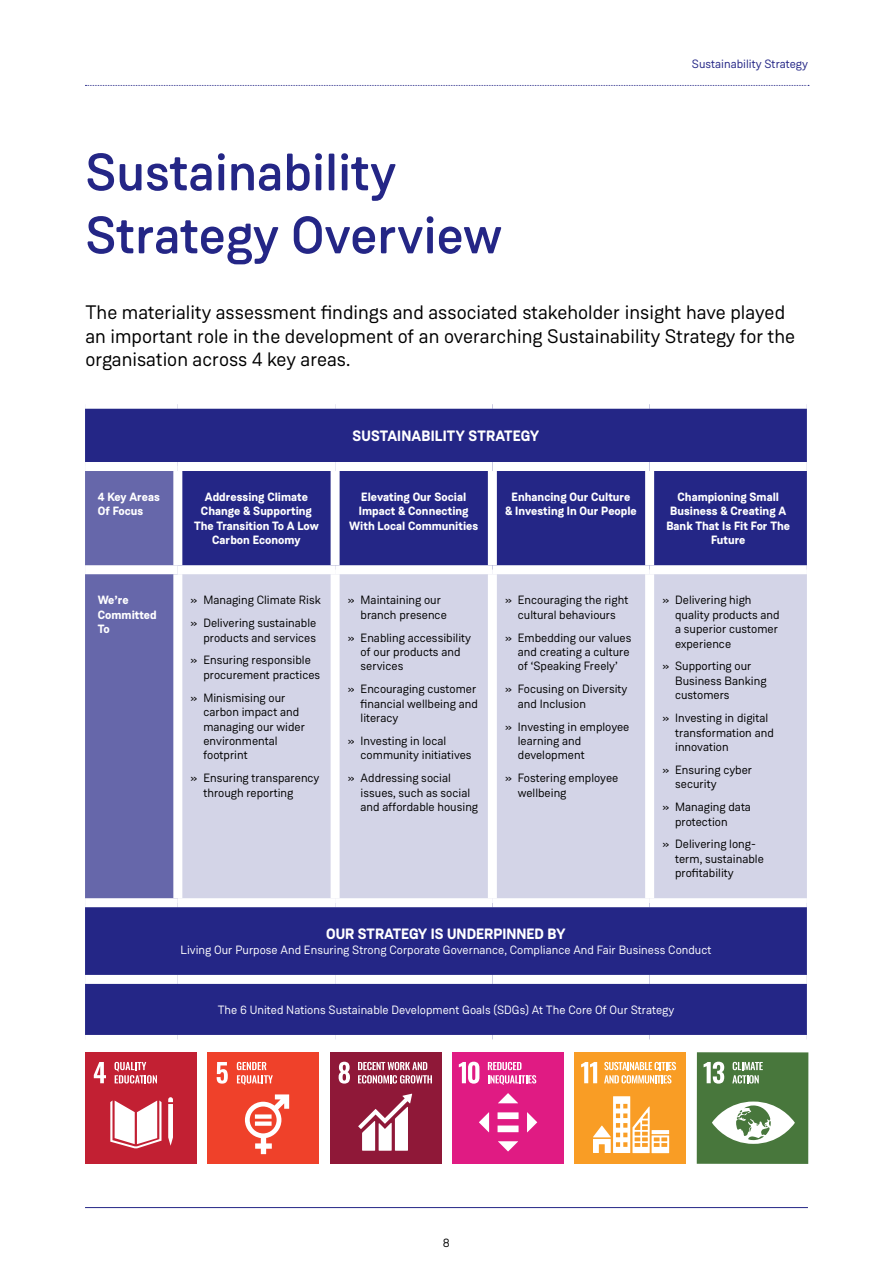
<style>
.page{position:relative;width:893px;height:1263px;background:#fff}
.page>*{position:absolute;margin:0;border:0;box-sizing:border-box;transform-origin:0 0}
.t1{font:500 52.5px/63px "Weissenhof Grotesk";color:#242686}
.t2{font:19.5px/23.4px "Weissenhof Grotesk";color:#000}
.t3{font:700 15px "Weissenhof Grotesk";color:#fff}
.t4{font:12px/14.4px "Weissenhof Grotesk";color:#000}
.t5{font:700 12px/14.4px "Weissenhof Grotesk";color:#fff;text-align:center}
.t6{font:12px "Weissenhof Grotesk";color:#fff}
.t7{font:12px "Weissenhof Grotesk";color:#242686}
</style>
<div class="page">
<hr style="left:85px;top:1207px;width:723px;height:1px;background:#242686">
<svg style="left:85px;top:85px;width:724px;height:1px"></svg>
<div style="left:85px;top:409px;width:722px;height:626px;background:#242686"></div>
<div style="left:85px;top:471px;width:88px;height:427px;background:#6667aa"></div>
<div style="left:182px;top:574px;width:625px;height:324px;background:#d3d4e7"></div>
<div style="left:85px;top:462px;width:93px;height:9px;background:#fff"></div>
<div style="left:178px;top:462px;width:157px;height:9px;background:#fff"></div>
<div style="left:173px;top:471px;width:9px;height:94px;background:#fff"></div>
<div style="left:335px;top:462px;width:157px;height:9px;background:#fff"></div>
<div style="left:331px;top:471px;width:9px;height:94px;background:#fff"></div>
<div style="left:492px;top:462px;width:158px;height:9px;background:#fff"></div>
<div style="left:488px;top:471px;width:9px;height:94px;background:#fff"></div>
<div style="left:650px;top:462px;width:157px;height:9px;background:#fff"></div>
<div style="left:645px;top:471px;width:9px;height:94px;background:#fff"></div>
<div style="left:85px;top:565px;width:93px;height:9px;background:#fff"></div>
<div style="left:178px;top:565px;width:157px;height:9px;background:#fff"></div>
<div style="left:173px;top:574px;width:9px;height:324px;background:#fff"></div>
<div style="left:335px;top:565px;width:157px;height:9px;background:#fff"></div>
<div style="left:331px;top:574px;width:9px;height:324px;background:#fff"></div>
<div style="left:492px;top:565px;width:158px;height:9px;background:#fff"></div>
<div style="left:488px;top:574px;width:9px;height:324px;background:#fff"></div>
<div style="left:650px;top:565px;width:157px;height:9px;background:#fff"></div>
<div style="left:645px;top:574px;width:9px;height:324px;background:#fff"></div>
<div style="left:85px;top:898px;width:93px;height:9px;background:#fff"></div>
<div style="left:178px;top:898px;width:157px;height:9px;background:#fff"></div>
<div style="left:335px;top:898px;width:157px;height:9px;background:#fff"></div>
<div style="left:492px;top:898px;width:158px;height:9px;background:#fff"></div>
<div style="left:650px;top:898px;width:157px;height:9px;background:#fff"></div>
<div style="left:85px;top:975px;width:93px;height:9px;background:#fff"></div>
<div style="left:178px;top:975px;width:157px;height:9px;background:#fff"></div>
<div style="left:335px;top:975px;width:157px;height:9px;background:#fff"></div>
<div style="left:492px;top:975px;width:158px;height:9px;background:#fff"></div>
<div style="left:650px;top:975px;width:157px;height:9px;background:#fff"></div>
<div style="left:85px;top:1052px;width:112px;height:112px;background:#c22033"></div>
<svg style="left:94px;top:1062px;width:12px;height:21px"></svg>
<svg style="left:114px;top:1062px;width:43px;height:21px"></svg>
<svg style="left:110px;top:1100px;width:52px;height:48px"></svg>
<svg style="left:168px;top:1097px;width:5px;height:49px"></svg>
<div style="left:208px;top:1052px;width:111px;height:112px;background:#ef412a"></div>
<svg style="left:217px;top:1062px;width:11px;height:21px"></svg>
<svg style="left:237px;top:1062px;width:36px;height:23px"></svg>
<svg style="left:245px;top:1094px;width:44px;height:60px"></svg>
<div style="left:255px;top:1114px;width:17px;height:5px;background:#fff"></div>
<div style="left:255px;top:1121px;width:17px;height:5px;background:#fff"></div>
<div style="left:330px;top:1052px;width:111px;height:112px;background:#8f1838"></div>
<svg style="left:339px;top:1062px;width:11px;height:21px"></svg>
<svg style="left:358px;top:1062px;width:74px;height:21px"></svg>
<svg style="left:358px;top:1094px;width:54px;height:57px"></svg>
<div style="left:697px;top:1052px;width:111px;height:112px;background:#48773c"></div>
<svg style="left:704px;top:1062px;width:20px;height:22px"></svg>
<svg style="left:732px;top:1062px;width:31px;height:21px"></svg>
<svg style="left:712px;top:1101px;width:83px;height:43px"></svg>
<div style="left:452px;top:1052px;width:112px;height:112px;background:#e01b83"></div>
<svg style="left:459px;top:1062px;width:20px;height:22px"></svg>
<svg style="left:488px;top:1062px;width:48px;height:23px"></svg>
<div style="left:498px;top:1125px;width:21px;height:7px;background:#fff"></div>
<div style="left:498px;top:1112px;width:21px;height:7px;background:#fff"></div>
<svg style="left:498px;top:1093px;width:20px;height:10px"></svg>
<svg style="left:527px;top:1112px;width:10px;height:20px"></svg>
<svg style="left:498px;top:1141px;width:20px;height:10px"></svg>
<svg style="left:479px;top:1112px;width:10px;height:20px"></svg>
<div style="left:574px;top:1052px;width:112px;height:112px;background:#f99d25"></div>
<svg style="left:581px;top:1062px;width:95px;height:22px"></svg>
<svg style="left:593px;top:1096px;width:76px;height:57px"></svg>
<h1 class="t1" style="left:85px;top:141px;width:418px">Sustainability<br>Strategy Overview</h1>
<p class="t7" style="left:692px;top:57px;width:117px">Sustainability Strategy</p>
<h2 class="t2" style="left:85px;top:301px;width:711px">The materiality assessment findings and associated stakeholder insight have played an important role in the development of an overarching Sustainability Strategy for the organisation across 4 key areas.</h2>
<p class="t3" style="left:352px;top:426px;width:188px">SUSTAINABILITY STRATEGY</p>
<p class="t5" style="left:98px;top:490px;width:64px;text-align:left">4 Key Areas<br>Of Focus</p>
<p class="t5" style="left:194px;top:490px;width:126px">Addressing Climate<br>Change &amp; Supporting<br>The Transition To A Low<br>Carbon Economy</p>
<p class="t5" style="left:349px;top:490px;width:131px">Elevating Our Social<br>Impact &amp; Connecting<br>With Local Communities</p>
<p class="t5" style="left:505px;top:490px;width:133px">Enhancing Our Culture<br>&amp; Investing In Our People</p>
<p class="t5" style="left:666px;top:490px;width:125px">Championing Small<br>Business &amp; Creating A<br>Bank That Is Fit For The<br>Future</p>
<p class="t5" style="left:98px;top:593px;width:61px;text-align:left">We’re<br>Committed<br>To</p>
<p class="t4" style="left:191px;top:589px;width:132px;line-height:23px">» Managing Climate Risk » Delivering sustainable</p>
<p class="t4" style="left:191px;top:626px;width:127px;line-height:23px;text-indent:13px">products and services » Ensuring responsible</p>
<p class="t4" style="left:191px;top:663px;width:131px;line-height:23px;text-indent:13px">procurement practices » Minismising our</p>
<p class="t4" style="left:203px;top:705px;width:103px">carbon impact and managing our wider environmental footprint</p>
<p class="t4" style="left:203px;top:771px;width:118px;text-indent:-13px">» Ensuring transparency through reporting</p>
<p class="t4" style="left:361px;top:593px;width:88px;text-indent:-13px">» Maintaining our branch presence</p>
<p class="t4" style="left:361px;top:630px;width:112px;text-indent:-13px">» Enabling accessibility of our products and services</p>
<p class="t4" style="left:361px;top:682px;width:119px;text-indent:-13px">» Encouraging customer financial wellbeing and literacy</p>
<p class="t4" style="left:361px;top:734px;width:112px;text-indent:-13px">» Investing in local community initiatives</p>
<p class="t4" style="left:361px;top:771px;width:119px;text-indent:-13px">» Addressing social issues, such as social and affordable housing</p>
<p class="t4" style="left:505px;top:593px;width:125px;text-align:center">» Encouraging the right cultural behaviours</p>
<p class="t4" style="left:518px;top:630px;width:115px;text-indent:-13px">» Embedding our values and creating a culture of ‘Speaking Freely’</p>
<p class="t4" style="left:518px;top:682px;width:111px;text-indent:-13px">» Focusing on Diversity and Inclusion</p>
<p class="t4" style="left:518px;top:719px;width:113px;text-indent:-13px">» Investing in employee learning and development</p>
<p class="t4" style="left:518px;top:771px;width:102px;text-indent:-13px">» Fostering employee wellbeing</p>
<p class="t4" style="left:675px;top:593px;width:106px;text-indent:-13px">» Delivering high quality products and a superior customer experience</p>
<p class="t4" style="left:675px;top:659px;width:93px;text-indent:-13px">» Supporting our<br>Business Banking customers</p>
<p class="t4" style="left:675px;top:711px;width:100px;text-indent:-13px">» Investing in digital transformation and innovation</p>
<p class="t4" style="left:675px;top:762px;width:79px;text-indent:-13px">» Ensuring cyber security</p>
<p class="t4" style="left:675px;top:800px;width:77px;text-indent:-13px">» Managing data protection</p>
<p class="t4" style="left:675px;top:837px;width:90px;text-indent:-13px">» Delivering long&shy;term, sustainable profitability</p>
<p class="t3" style="left:326px;top:925px;width:241px">OUR STRATEGY IS UNDERPINNED BY</p>
<p class="t6" style="left:180px;top:942px;width:533px">Living Our Purpose And Ensuring Strong Corporate Governance, Compliance And Fair Business Conduct</p>
<p class="t6" style="left:218px;top:1002px;width:458px">The 6 United Nations Sustainable Development Goals (SDGs) At The Core Of Our Strategy</p>
<p class="t4" style="left:443px;top:1236px;width:9px">8</p>
</div>
